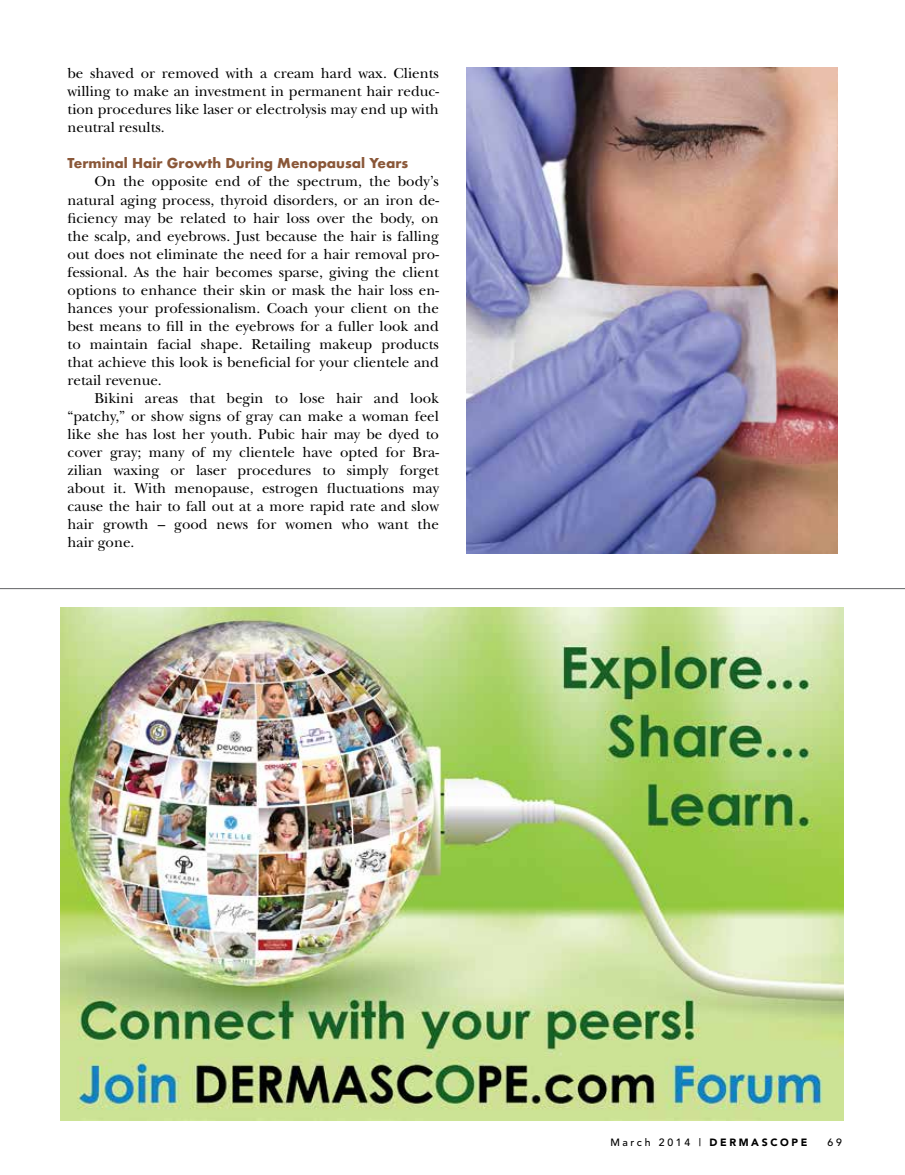
<style>
.page{position:relative;width:905px;height:1175px;background:#fff}
.page>*{position:absolute;margin:0;border:0;box-sizing:border-box;transform-origin:0 0}
.t1{font:15px/18px "New Baskerville";color:#000;text-align:justify}
.t2{font:15px "Futura Bld";color:#8a5738}
.t3{font:500 10.5px "Avenir";letter-spacing:.25em;color:#000}
.s1{font-weight:900}
</style>
<div class="page">
<hr style="left:0;top:588px;width:904px;height:1px;background:#636466">
<img style="left:60px;top:608px;width:783px;height:512px">
<img style="left:466px;top:68px;width:371px;height:486px">
<p class="t1" style="left:68px;top:65px;width:373px">be shaved or removed with a cream hard wax. Clients willing to make an investment in permanent hair reduc&shy;tion procedures like laser or electrolysis may end up with neutral results.</p>
<p class="t2" style="left:68px;top:153px;width:342px">Terminal Hair Growth During Menopausal Years</p>
<p class="t1" style="left:68px;top:173px;width:373px;text-indent:27px">On the opposite end of the spectrum, the body’s natural aging process, thyroid disorders, or an iron de&shy;ficiency may be related to hair loss over the body, on the scalp, and eyebrows. Just because the hair is falling out does not eliminate the need for a hair removal pro&shy;fessional. As the hair becomes sparse, giving the client options to enhance their skin or mask the hair loss en&shy;hances your professionalism. Coach your client on the best means to fill in the eyebrows for a fuller look and to maintain facial shape. Retailing makeup products that achieve this look is beneficial for your clientele and retail revenue.</p>
<p class="t1" style="left:68px;top:389px;width:373px;text-indent:27px">Bikini areas that begin to lose hair and look “patchy,” or show signs of gray can make a woman feel like she has lost her youth. Pubic hair may be dyed to cover gray; many of my clientele have opted for Bra&shy;zilian waxing or laser procedures to simply forget about it. With menopause, estrogen fluctuations may cause the hair to fall out at a more rapid rate and slow hair growth – good news for women who want the hair gone.</p>
<p class="t3" style="left:610px;top:1136px;width:198px">March 2014 | <span class="s1">DERMASCOPE</span></p>
<p class="t3" style="left:827px;top:1136px;width:16px">69</p>
</div>
